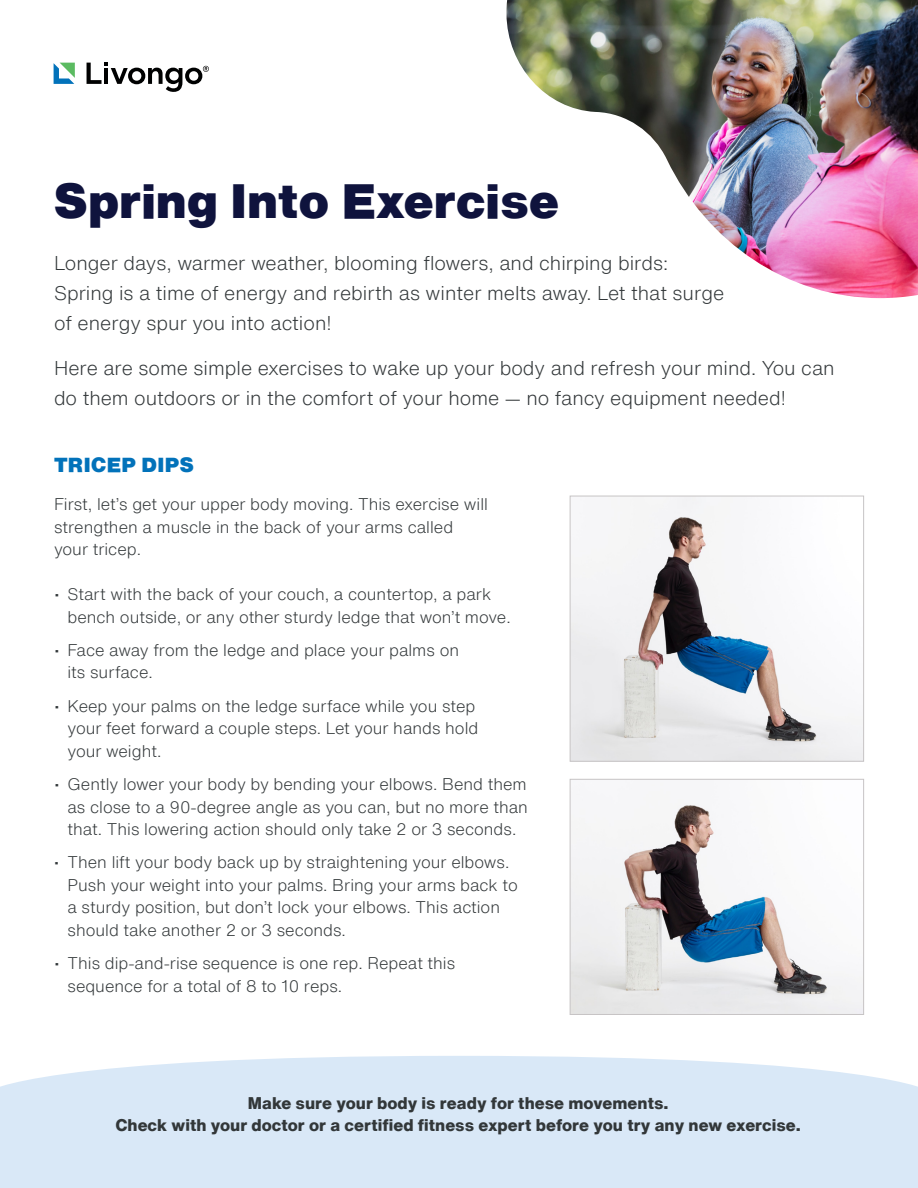
<style>
.page{position:relative;width:918px;height:1188px;background:#fff}
.page>*{position:absolute;margin:0;border:0;box-sizing:border-box;transform-origin:0 0}
.t1{font:900 48px "Helvetica Now Text";color:#0f133d}
.t2{font:900 20.25px "Helvetica Now Text";letter-spacing:.01em;color:#0272ba}
.t3{font:300 19.5px/30px "Helvetica Now Text";color:#323739}
.t4{font:300 16.5px/22.5px "Helvetica Now Text";color:#323739}
.t5{font:800 16.5px/22.5px "Helvetica Now Text";color:#323739;text-align:center}
</style>
<div class="page">
<div style="left:0;top:1056px;width:918px;height:132px;background:#d9e8f7"></div>
<svg style="left:54px;top:63px;width:21px;height:21px"></svg>
<svg style="left:87px;top:63px;width:122px;height:29px"></svg>
<img style="left:506px;top:0;width:412px;height:298px">
<img style="left:572px;top:803px;width:290px;height:210px">
<div style="left:570px;top:779px;width:294px;height:236px;border:1px solid #c7c4c5"></div>
<img style="left:572px;top:498px;width:290px;height:262px">
<div style="left:570px;top:496px;width:294px;height:266px;border:1px solid #c7c4c5"></div>
<h1 class="t1" style="left:54px;top:165px;width:507px">Spring Into Exercise</h1>
<p class="t3" style="left:54px;top:247px;width:672px">Longer days, warmer weather, blooming flowers, and chirping birds:<br>Spring is a time of energy and rebirth as winter melts away. Let that surge of energy spur you into action!</p>
<p class="t3" style="left:54px;top:352px;width:782px">Here are some simple exercises to wake up your body and refresh your mind. You can do them outdoors or in the comfort of your home — no fancy equipment needed!</p>
<p class="t2" style="left:54px;top:449px;width:142px">TRICEP DIPS</p>
<p class="t4" style="left:54px;top:492px;width:436px">First, let’s get your upper body moving. This exercise will strengthen a muscle in the back of your arms called your tricep.</p>
<p class="t4" style="left:67px;top:582px;width:445px;text-indent:-13px">• Start with the back of your couch, a countertop, a park bench outside, or any other sturdy ledge that won’t move.</p>
<p class="t4" style="left:67px;top:638px;width:393px;text-indent:-13px">• Face away from the ledge and place your palms on its surface.</p>
<p class="t4" style="left:67px;top:694px;width:412px;text-indent:-13px">• Keep your palms on the ledge surface while you step your feet forward a couple steps. Let your hands hold your weight.</p>
<p class="t4" style="left:67px;top:772px;width:462px;text-align:justify;text-indent:-13px">• Gently lower your body by bending your elbows. Bend them as close to a 90-degree angle as you can, but no more than that. This lowering action should only take 2 or 3 seconds.</p>
<p class="t4" style="left:67px;top:851px;width:452px;text-indent:-13px">• Then lift your body back up by straightening your elbows.<br>Push your weight into your palms. Bring your arms back to a sturdy position, but don’t lock your elbows. This action should take another 2 or 3 seconds.</p>
<p class="t4" style="left:67px;top:951px;width:389px;text-indent:-13px">• This dip-and-rise sequence is one rep. Repeat this sequence for a total of 8 to 10 reps.</p>
<p class="t5" style="left:115px;top:1091px;width:687px">Make sure your body is ready for these movements.<br>Check with your doctor or a certified fitness expert before you try any new exercise.</p>
</div>
